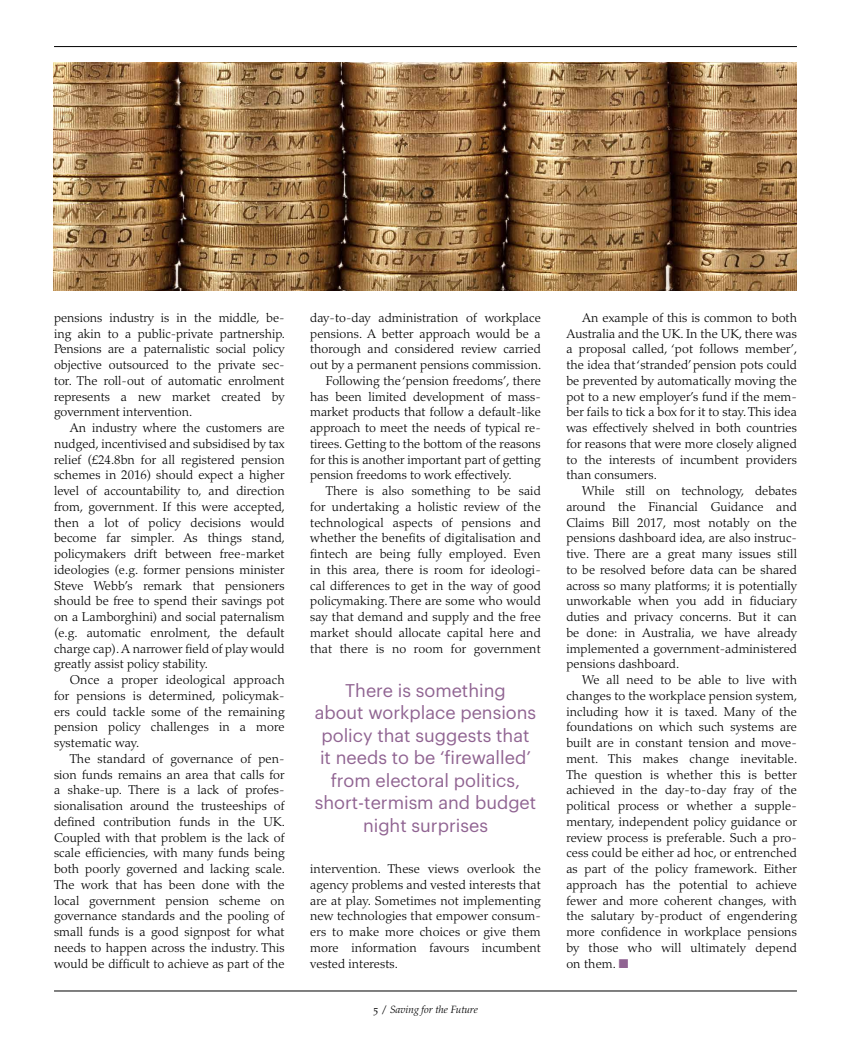
<style>
.page{position:relative;width:851px;height:1042px;background:#fff}
.page>*{position:absolute;margin:0;border:0;box-sizing:border-box;transform-origin:0 0}
.Pullquote{font:18px/22.5px "Graphik";color:#906492;text-align:center}
.Body_text_WI{font:300 12.75px/15.8px "Palatino LT Std";letter-spacing:.005em;color:#000;text-align:justify}
.t1{font:italic 300 10.5px "Palatino LT Std";color:#000}
.s1{font-weight:400;font-style:normal}
.s2{color:#906492}
</style>
<div class="page">
<hr style="left:54px;top:46px;width:742px;height:1px;background:#000">
<hr style="left:54px;top:990px;width:742px;height:1px;background:#000">
<img style="left:53px;top:63px;width:743px;height:227px">
<p class="Body_text_WI" style="left:54px;top:310px;width:232px">pensions industry is in the middle, be&shy;ing akin to a public-private partnership.<br>Pensions are a paternalistic social policy objective outsourced to the private sec&shy;tor. The roll-out of automatic enrolment represents a new market created by government intervention.</p>
<p class="Body_text_WI" style="left:54px;top:420px;width:232px;text-indent:16px">An industry where the customers are nudged, incentivised and subsidised by tax relief (£24.8bn for all registered pension schemes in 2016) should expect a higher level of accountability to, and direction from, government. If this were accepted, then a lot of policy decisions would become far simpler. As things stand, policymakers drift between free-market ideologies (e.g. former pensions minister Steve Webb’s remark that pensioners should be free to spend their savings pot on a Lamborghini) and social paternalism (e.g. automatic enrolment, the default charge cap). A narrower field of play would greatly assist policy stability.</p>
<p class="Body_text_WI" style="left:54px;top:672px;width:232px;text-indent:16px">Once a proper ideological approach for pensions is determined, policymak&shy;ers could tackle some of the remaining pension policy challenges in a more systematic way.</p>
<p class="Body_text_WI" style="left:54px;top:751px;width:232px;text-indent:16px">The standard of governance of pen&shy;sion funds remains an area that calls for a shake-up. There is a lack of profes&shy;sionalisation around the trusteeships of defined contribution funds in the UK.<br>Coupled with that problem is the lack of scale efficiencies, with many funds being both poorly governed and lacking scale.<br>The work that has been done with the local government pension scheme on governance standards and the pooling of small funds is a good signpost for what needs to happen across the industry. This would be difficult to achieve as part of the</p>
<p class="Body_text_WI" style="left:310px;top:310px;width:232px">day-to-day administration of workplace pensions. A better approach would be a thorough and considered review carried out by a permanent pensions commission.</p>
<p class="Body_text_WI" style="left:310px;top:373px;width:232px;text-indent:16px">Following the ‘pension freedoms’, there has been limited development of mass&shy;market products that follow a default-like approach to meet the needs of typical re&shy;tirees. Getting to the bottom of the reasons for this is another important part of getting pension freedoms to work effectively.</p>
<p class="Body_text_WI" style="left:310px;top:483px;width:232px;text-indent:16px">There is also something to be said for undertaking a holistic review of the technological aspects of pensions and whether the benefits of digitalisation and fintech are being fully employed. Even in this area, there is room for ideologi&shy;cal differences to get in the way of good policymaking. There are some who would say that demand and supply and the free market should allocate capital here and that there is no room for government</p>
<p class="Pullquote" style="left:314px;top:677px;width:223px">There is something<br>about workplace pensions policy that suggests that it needs to be ‘firewalled’ from electoral politics, short-termism and budget night surprises</p>
<p class="Body_text_WI" style="left:310px;top:861px;width:232px">intervention. These views overlook the agency problems and vested interests that are at play. Sometimes not implementing new technologies that empower consum&shy;ers to make more choices or give them more information favours incumbent vested interests.</p>
<p class="t1" style="left:373px;top:1004px;width:106px"><span class="s1">5 /</span> Saving for the Future</p>
<p class="Body_text_WI" style="left:566px;top:310px;width:232px;text-indent:16px">An example of this is common to both Australia and the UK. In the UK, there was a proposal called, ‘pot follows member’, the idea that ‘stranded’ pension pots could be prevented by automatically moving the pot to a new employer’s fund if the mem&shy;ber fails to tick a box for it to stay. This idea was effectively shelved in both countries for reasons that were more closely aligned to the interests of incumbent providers than consumers.</p>
<p class="Body_text_WI" style="left:566px;top:483px;width:232px;text-indent:16px">While still on technology, debates around the Financial Guidance and Claims Bill 2017, most notably on the pensions dashboard idea, are also instruc&shy;tive. There are a great many issues still to be resolved before data can be shared across so many platforms; it is potentially unworkable when you add in fiduciary duties and privacy concerns. But it can be done: in Australia, we have already implemented a government-administered pensions dashboard.</p>
<p class="Body_text_WI" style="left:566px;top:672px;width:232px;text-indent:16px">We all need to be able to live with changes to the workplace pension system, including how it is taxed. Many of the foundations on which such systems are built are in constant tension and move&shy;ment. This makes change inevitable.<br>The question is whether this is better achieved in the day-to-day fray of the political process or whether a supple&shy;mentary, independent policy guidance or review process is preferable. Such a pro&shy;cess could be either ad hoc, or entrenched as part of the policy framework. Either approach has the potential to achieve fewer and more coherent changes, with the salutary by-product of engendering more confidence in workplace pensions by those who will ultimately depend on them. <span class="s2">■</span></p>
</div>
